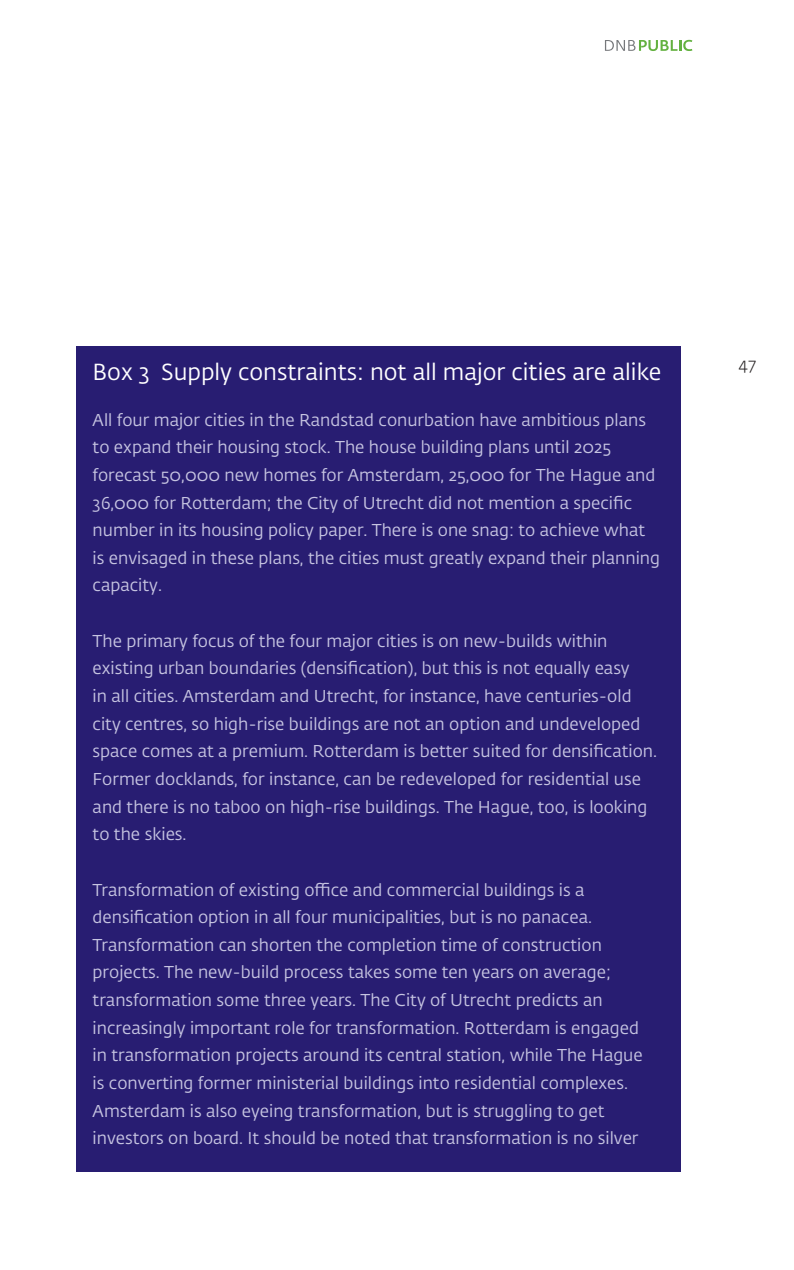
<style>
.page{position:relative;width:794px;height:1270px;background:#fff}
.page>*{position:absolute;margin:0;border:0;box-sizing:border-box;transform-origin:0 0}
.t1{font:23px "DNB Fedra";color:#fff}
.t2{font:17px/27.6px "DNB Fedra";color:#c6c4e1}
.t3{font:300 17px "DNB Fedra";color:#231f20}
</style>
<div class="page">
<svg style="left:605px;top:40px;width:87px;height:11px"></svg>
<div style="left:76px;top:347px;width:604px;height:825px;background:#281d72"></div>
<h1 class="t1" style="left:93px;top:358px;width:570px">Box 3 Supply constraints: not all major cities are alike</h1>
<p class="t2" style="left:93px;top:406px;width:569px">All four major cities in the Randstad conurbation have ambitious plans to expand their housing stock. The house building plans until 2025 forecast 50,000 new homes for Amsterdam, 25,000 for The Hague and 36,000 for Rotterdam; the City of Utrecht did not mention a specific number in its housing policy paper. There is one snag: to achieve what is envisaged in these plans, the cities must greatly expand their planning capacity.</p>
<p class="t2" style="left:93px;top:627px;width:566px">The primary focus of the four major cities is on new-builds within existing urban boundaries (densification), but this is not equally easy<br>in all cities. Amsterdam and Utrecht, for instance, have centuries-old city centres, so high-rise buildings are not an option and undeveloped space comes at a premium. Rotterdam is better suited for densification.<br>Former docklands, for instance, can be redeveloped for residential use and there is no taboo on high-rise buildings. The Hague, too, is looking to the skies.</p>
<p class="t2" style="left:93px;top:876px;width:551px">Transformation of existing office and commercial buildings is a densification option in all four municipalities, but is no panacea.<br>Transformation can shorten the completion time of construction projects. The new-build process takes some ten years on average; transformation some three years. The City of Utrecht predicts an increasingly important role for transformation. Rotterdam is engaged in transformation projects around its central station, while The Hague is converting former ministerial buildings into residential complexes.<br>Amsterdam is also eyeing transformation, but is struggling to get investors on board. It should be noted that transformation is no silver</p>
<p class="t3" style="left:738px;top:354px;width:19px">47</p>
</div>
